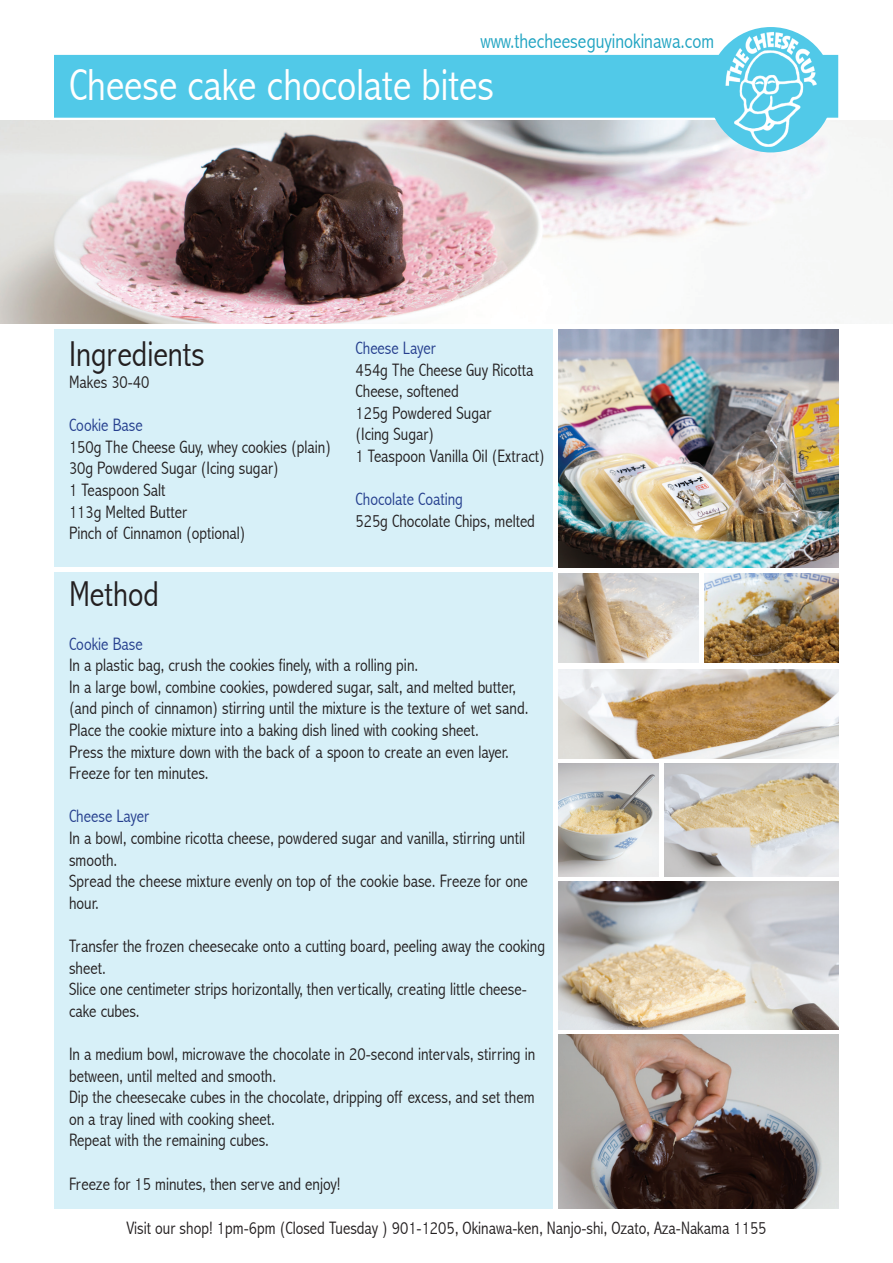
<style>
.page{position:relative;width:893px;height:1263px;background:#fff}
.page>*{position:absolute;margin:0;border:0;box-sizing:border-box;transform-origin:0 0}
.t1{font:300 condensed 45px "Abadi";color:#fff}
.t2{font:300 condensed 36px "Abadi";color:#231f20}
.t3{font:300 condensed 21px "Abadi";color:#20a4c2}
.t4{font:300 condensed 18px/21.6px "Abadi";color:#231f20}
.t5{font:300 condensed 18px "Abadi";color:#253f8e}
</style>
<div class="page">
<div style="left:54px;top:55px;width:784px;height:63px;background:#51c9e8;border:2px solid #51c9e8"></div>
<div style="left:55px;top:572px;width:498px;height:636px;background:#d7f0f8"></div>
<div style="left:55px;top:330px;width:498px;height:237px;background:#d7f0f8"></div>
<img style="left:0;top:120px;width:893px;height:203px">
<img style="left:559px;top:330px;width:280px;height:237px">
<img style="left:559px;top:573px;width:140px;height:90px">
<img style="left:705px;top:573px;width:134px;height:90px">
<img style="left:559px;top:669px;width:280px;height:89px">
<img style="left:559px;top:764px;width:99px;height:112px">
<img style="left:664px;top:763px;width:175px;height:114px">
<img style="left:559px;top:881px;width:280px;height:148px">
<img style="left:559px;top:1034px;width:280px;height:175px">
<div style="left:708px;top:27px;width:125px;height:125px;background:#51c9e8;border-radius:50%"></div>
<img style="left:725px;top:30px;width:93px;height:116px">
<p class="t3" style="left:480px;top:29px;width:235px">www.thecheeseguyinokinawa.com</p>
<h1 class="t1" style="left:69px;top:58px;width:426px">Cheese cake chocolate bites</h1>
<h2 class="t2" style="left:69px;top:333px;width:137px">Ingredients</h2>
<p class="t4" style="left:69px;top:371px;width:82px">Makes 30-40</p>
<p class="t5" style="left:69px;top:415px;width:75px">Cookie Base</p>
<p class="t4" style="left:69px;top:436px;width:263px">150g The Cheese Guy, whey cookies (plain)<br>30g Powdered Sugar (Icing sugar)<br>1 Teaspoon Salt<br>113g Melted Butter<br>Pinch of Cinnamon (optional)</p>
<p class="t5" style="left:356px;top:337px;width:82px">Cheese Layer</p>
<p class="t4" style="left:356px;top:359px;width:191px">454g The Cheese Guy Ricotta<br>Cheese, softened<br>125g Powdered Sugar<br>(Icing Sugar)<br>1 Teaspoon Vanilla Oil (Extract)</p>
<p class="t5" style="left:356px;top:489px;width:109px">Chocolate Coating</p>
<p class="t4" style="left:356px;top:510px;width:181px">525g Chocolate Chips, melted</p>
<h2 class="t2" style="left:69px;top:573px;width:91px">Method</h2>
<p class="t5" style="left:69px;top:633px;width:75px">Cookie Base</p>
<p class="t4" style="left:69px;top:654px;width:461px">In a plastic bag, crush the cookies finely, with a rolling pin.<br>In a large bowl, combine cookies, powdered sugar, salt, and melted butter, (and pinch of cinnamon) stirring until the mixture is the texture of wet sand.<br>Place the cookie mixture into a baking dish lined with cooking sheet.<br>Press the mixture down with the back of a spoon to create an even layer.<br>Freeze for ten minutes.</p>
<p class="t5" style="left:69px;top:806px;width:82px">Cheese Layer</p>
<p class="t4" style="left:69px;top:827px;width:460px">In a bowl, combine ricotta cheese, powdered sugar and vanilla, stirring until smooth.<br>Spread the cheese mixture evenly on top of the cookie base. Freeze for one hour.</p>
<p class="t4" style="left:69px;top:935px;width:478px">Transfer the frozen cheesecake onto a cutting board, peeling away the cooking sheet.<br>Slice one centimeter strips horizontally, then vertically, creating little cheese&shy;cake cubes.</p>
<p class="t4" style="left:69px;top:1043px;width:468px">In a medium bowl, microwave the chocolate in 20-second intervals, stirring in between, until melted and smooth.<br>Dip the cheesecake cubes in the chocolate, dripping off excess, and set them on a tray lined with cooking sheet.<br>Repeat with the remaining cubes.</p>
<p class="t4" style="left:69px;top:1173px;width:273px">Freeze for 15 minutes, then serve and enjoy!</p>
<p class="t4" style="left:126px;top:1217px;width:641px">Visit our shop! 1pm-6pm (Closed Tuesday ) 901-1205, Okinawa-ken, Nanjo-shi, Ozato, Aza-Nakama 1155</p>
</div>
